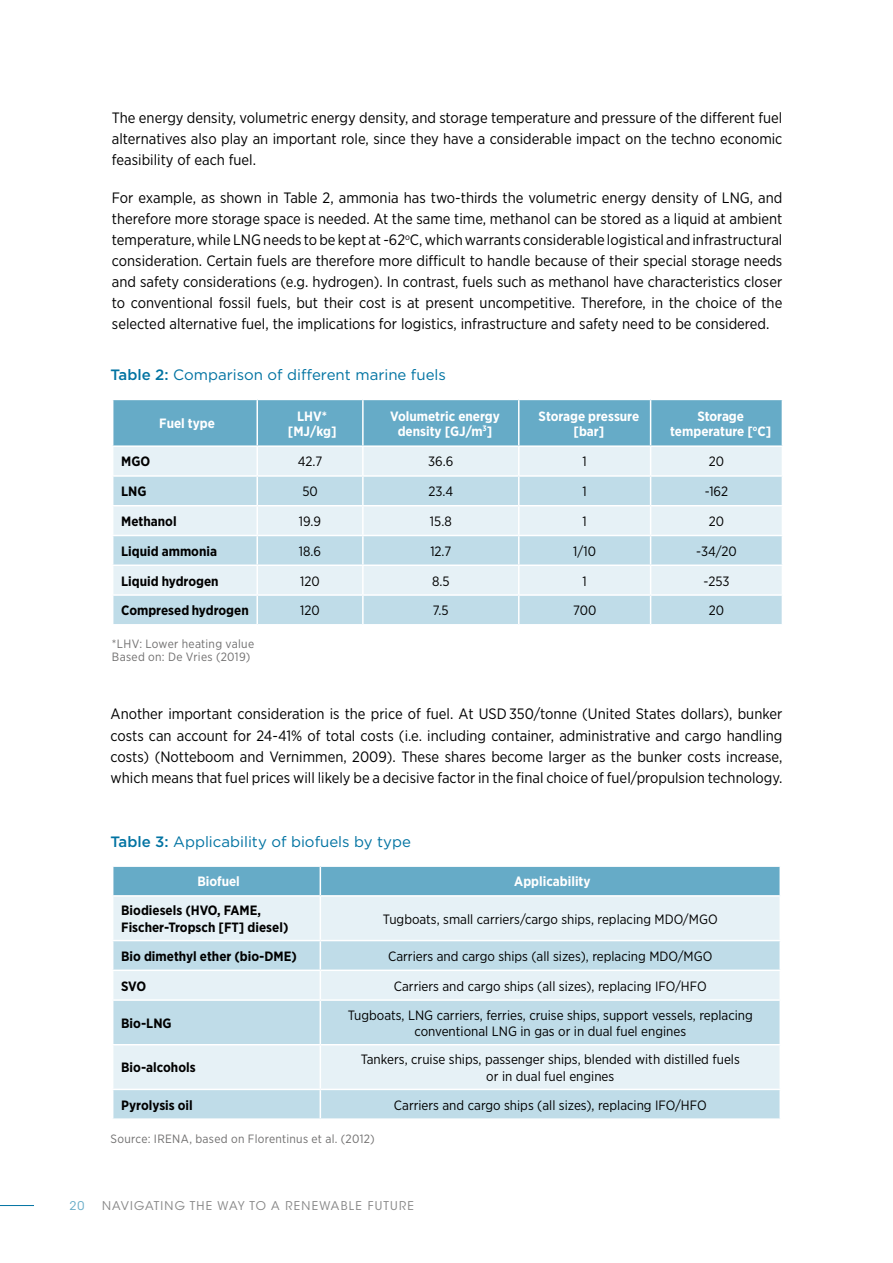
<style>
.page{position:relative;width:893px;height:1263px;background:#fff}
.page>*{position:absolute;margin:0;border:0;box-sizing:border-box;transform-origin:0 0}
.t1{font:15px/21px "Gotham Narrow";color:#000;text-align:justify}
.t2{font:15px "Gotham";color:#0073a2}
.t3{font:13.5px/16.5px "Gotham Narrow";color:#000;text-align:center}
.t4{font:700 13.5px/16.5px "Gotham Narrow";color:#000}
.t5{font:700 13.5px/15px "Gotham Narrow";color:#fff;text-align:center}
.t6{font:12px/13.5px "Gotham Narrow";letter-spacing:.025em;color:#706f6f}
.t7{font:12px "ITC Avant Garde Std";letter-spacing:.1em;color:#878787}
.t8{font:12px "ITC Avant Garde Std";color:#66abc7}
.s1{font-weight:500}
</style>
<div class="page">
<hr style="left:0;top:1205px;width:34px;height:1px;background:#0073a2">
<svg style="left:112px;top:399px;width:671px;height:225px;background:#bfdbe7"></svg>
<hr style="left:651px;top:594px;width:132px;height:2px;background:#fff">
<div style="left:113px;top:897px;width:666px;height:43px;background:#e6f1f6"></div>
<svg style="left:113px;top:941px;width:666px;height:103px;background:#cae2ec"></svg>
<hr style="left:320px;top:897px;width:1px;height:43px;background:#fff">
<hr style="left:112px;top:969px;width:208px;height:2px;background:#fff">
<hr style="left:320px;top:969px;width:461px;height:2px;background:#fff">
<svg style="left:320px;top:941px;width:1px;height:58px"></svg>
<hr style="left:112px;top:999px;width:208px;height:2px;background:#fff">
<hr style="left:320px;top:999px;width:461px;height:2px;background:#fff">
<hr style="left:320px;top:1001px;width:1px;height:43px;background:#fff">
<svg style="left:113px;top:1045px;width:666px;height:73px;background:#d7e9f0"></svg>
<div style="left:113px;top:866px;width:667px;height:30px;background:#66abc7"></div>
<hr style="left:320px;top:895px;width:461px;height:2px;background:#fff">
<hr style="left:112px;top:1089px;width:208px;height:1px;background:#fff">
<hr style="left:320px;top:1045px;width:1px;height:44px;background:#fff">
<hr style="left:320px;top:1089px;width:461px;height:1px;background:#fff">
<p class="t1" style="left:112px;top:106px;width:672px">The energy density, volumetric energy density, and storage temperature and pressure of the different fuel alternatives also play an important role, since they have a considerable impact on the techno economic feasibility of each fuel.</p>
<p class="t1" style="left:112px;top:186px;width:672px">For example, as shown in Table 2, ammonia has two-thirds the volumetric energy density of LNG, and therefore more storage space is needed. At the same time, methanol can be stored as a liquid at ambient temperature, while LNG needs to be kept at -62<sup>o</sup>C, which warrants considerable logistical and infrastructural consideration. Certain fuels are therefore more difficult to handle because of their special storage needs and safety considerations (e.g. hydrogen). In contrast, fuels such as methanol have characteristics closer to conventional fossil fuels, but their cost is at present uncompetitive. Therefore, in the choice of the selected alternative fuel, the implications for logistics, infrastructure and safety need to be considered.</p>
<p class="t2" style="left:111px;top:365px;width:337px"><span class="s1">Table 2:</span> Comparison of different marine fuels</p>
<p class="t5" style="left:159px;top:416px;width:57px">Fuel type</p>
<p class="t5" style="left:288px;top:408px;width:50px">LHV* [MJ/kg]</p>
<p class="t5" style="left:390px;top:408px;width:111px">Volumetric energy density [GJ/m<sup>3</sup>]</p>
<p class="t5" style="left:539px;top:408px;width:102px">Storage pressure [bar]</p>
<p class="t5" style="left:670px;top:408px;width:102px">Storage temperature [<sup>o</sup>C]</p>
<p class="t4" style="left:121px;top:453px;width:31px">MGO</p>
<p class="t3" style="left:298px;top:453px;width:26px">42.7</p>
<p class="t3" style="left:428px;top:453px;width:27px">36.6</p>
<p class="t3" style="left:583px;top:453px;width:6px">1</p>
<p class="t3" style="left:709px;top:453px;width:17px">20</p>
<p class="t4" style="left:121px;top:483px;width:27px">LNG</p>
<p class="t3" style="left:302px;top:483px;width:17px">50</p>
<p class="t3" style="left:428px;top:483px;width:26px">23.4</p>
<p class="t3" style="left:583px;top:483px;width:6px">1</p>
<p class="t3" style="left:705px;top:483px;width:25px">-162</p>
<p class="t4" style="left:121px;top:513px;width:57px">Methanol</p>
<p class="t3" style="left:299px;top:513px;width:24px">19.9</p>
<p class="t3" style="left:430px;top:513px;width:23px">15.8</p>
<p class="t3" style="left:583px;top:513px;width:6px">1</p>
<p class="t3" style="left:709px;top:513px;width:17px">20</p>
<p class="t4" style="left:121px;top:543px;width:97px">Liquid ammonia</p>
<p class="t3" style="left:299px;top:542px;width:24px">18.6</p>
<p class="t3" style="left:430px;top:542px;width:22px">12.7</p>
<p class="t3" style="left:573px;top:542px;width:24px">1/10</p>
<p class="t3" style="left:696px;top:542px;width:42px">-34/20</p>
<p class="t4" style="left:121px;top:572px;width:99px">Liquid hydrogen</p>
<p class="t3" style="left:300px;top:572px;width:21px">120</p>
<p class="t3" style="left:432px;top:572px;width:19px">8.5</p>
<p class="t3" style="left:583px;top:572px;width:6px">1</p>
<p class="t3" style="left:703px;top:572px;width:28px">-253</p>
<p class="t4" style="left:121px;top:602px;width:129px">Compresed hydrogen</p>
<p class="t3" style="left:300px;top:602px;width:21px">120</p>
<p class="t3" style="left:433px;top:602px;width:17px">7.5</p>
<p class="t3" style="left:573px;top:602px;width:25px">700</p>
<p class="t3" style="left:709px;top:602px;width:17px">20</p>
<p class="t6" style="left:112px;top:636px;width:144px">*LHV: Lower heating value<br>Based on: De Vries (2019)</p>
<p class="t1" style="left:111px;top:703px;width:673px">Another important consideration is the price of fuel. At USD 350/tonne (United States dollars), bunker costs can account for 24-41% of total costs (i.e. including container, administrative and cargo handling costs) (Notteboom and Vernimmen, 2009). These shares become larger as the bunker costs increase, which means that fuel prices will likely be a decisive factor in the final choice of fuel/propulsion technology.</p>
<p class="t2" style="left:111px;top:832px;width:302px"><span class="s1">Table 3:</span> Applicability of biofuels by type</p>
<p class="t5" style="left:197px;top:874px;width:44px">Biofuel</p>
<p class="t5" style="left:514px;top:874px;width:78px">Applicability</p>
<p class="t4" style="left:121px;top:902px;width:169px">Biodiesels (HVO, FAME,<br>Fischer-Tropsch [FT] diesel)</p>
<p class="t3" style="left:383px;top:910px;width:336px">Tugboats, small carriers/cargo ships, replacing MDO/MGO</p>
<p class="t4" style="left:121px;top:948px;width:177px">Bio dimethyl ether (bio-DME)</p>
<p class="t3" style="left:388px;top:947px;width:326px">Carriers and cargo ships (all sizes), replacing MDO/MGO</p>
<p class="t4" style="left:121px;top:977px;width:27px">SVO</p>
<p class="t3" style="left:394px;top:977px;width:314px">Carriers and cargo ships (all sizes), replacing IFO/HFO</p>
<p class="t4" style="left:121px;top:1015px;width:52px">Bio-LNG</p>
<p class="t3" style="left:348px;top:1006px;width:407px">Tugboats, LNG carriers, ferries, cruise ships, support vessels, replacing conventional LNG in gas or in dual fuel engines</p>
<p class="t4" style="left:121px;top:1059px;width:76px">Bio-alcohols</p>
<p class="t3" style="left:361px;top:1051px;width:380px">Tankers, cruise ships, passenger ships, blended with distilled fuels or in dual fuel engines</p>
<p class="t4" style="left:121px;top:1096px;width:73px">Pyrolysis oil</p>
<p class="t3" style="left:394px;top:1096px;width:314px">Carriers and cargo ships (all sizes), replacing IFO/HFO</p>
<p class="t6" style="left:111px;top:1132px;width:266px">Source: IRENA, based on Florentinus et al. (2012)</p>
<p class="t8" style="left:69px;top:1198px;width:17px">20</p>
<p class="t7" style="left:102px;top:1198px;width:313px">NAVIGATING THE WAY TO A RENEWABLE FUTURE</p>
</div>
